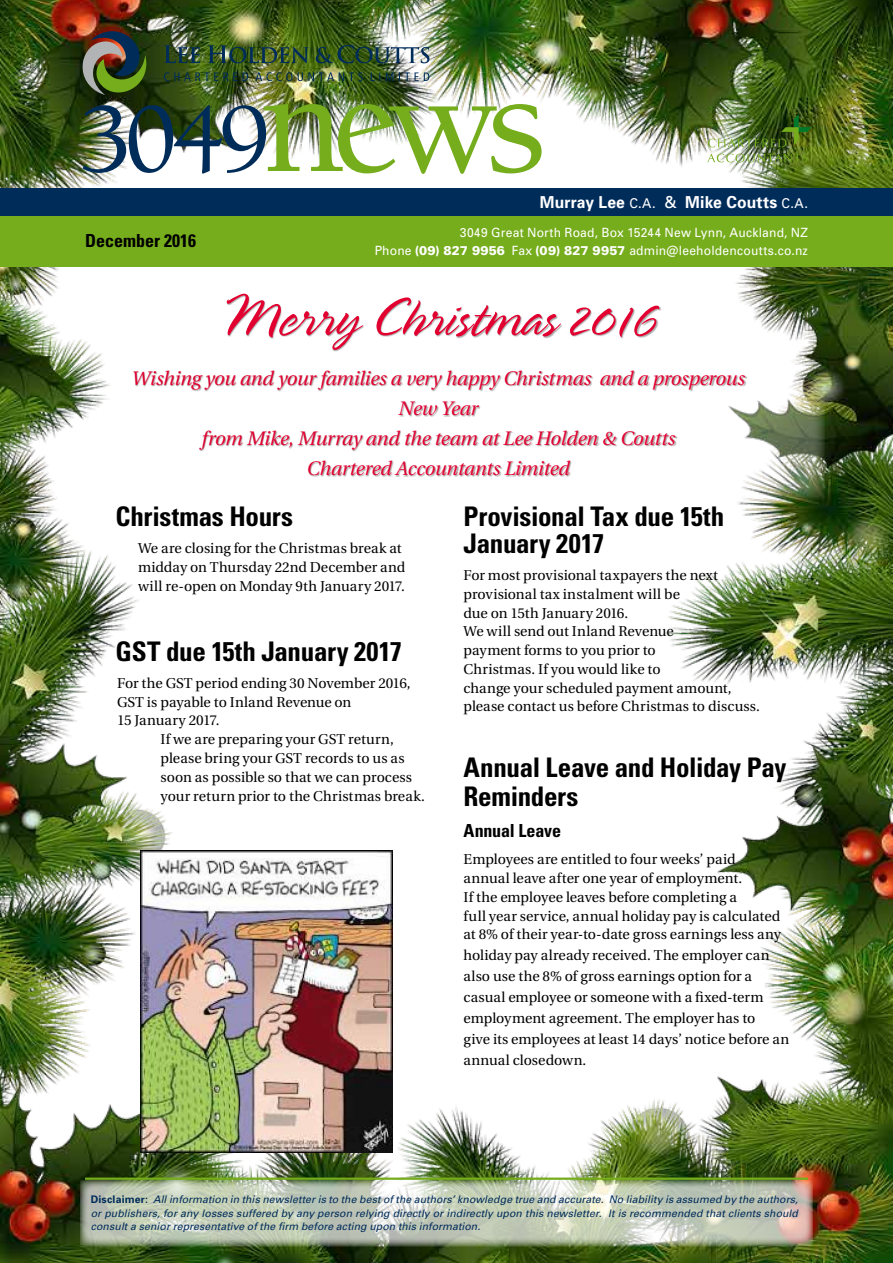
<style>
.page{position:relative;width:893px;height:1263px;background:#fff}
.page>*{position:absolute;margin:0;border:0;box-sizing:border-box;transform-origin:0 0}
.t1{font:500 100.5px "Berkeley";color:#002c5a}
.t2{font:300 60px "Spring LP";letter-spacing:-.005em;color:#e20030}
.t3{font:700 condensed 27px/27px "Univers";letter-spacing:-.01em;color:#000}
.t4{font:italic 19.5px/30px "Utopia";letter-spacing:-.015em;color:#e20030;text-align:center}
.t5{font:700 condensed 18px "Univers";color:#000}
.t6{font:700 16.5px "Univers";letter-spacing:.01em;color:#fff;scale:.95 1}
.t7{font:14.25px/18.8px "Utopia";color:#000}
.t8{font:12.75px/17.4px "Univers";letter-spacing:.015em;color:#fff;text-align:right;scale:.95 1}
.t9{font:italic 10.5px/13.2px "Univers";letter-spacing:.005em;color:#002c5a;text-align:justify}
.s1{font-size:151.5px;color:#76ad1c}
.s2{font-weight:400;font-size:13.5px}
.s3{font-weight:400}
.s4{font-weight:900}
.s5{font-weight:700;font-style:normal}
</style>
<div class="page">
<img style="left:0;top:0;width:893px;height:1263px">
<svg style="left:80px;top:1180px;width:732px;height:66px;background:#bcc4b1"></svg>
<img style="left:141px;top:850px;width:251px;height:302px">
<div style="left:0;top:214px;width:893px;height:53px;background:#76ad1c"></div>
<div style="left:0;top:188px;width:893px;height:27px;background:#002c5a"></div>
<hr style="left:85px;top:1177px;width:723px;height:3px;background:#76ad1c">
<svg style="left:707px;top:154px;width:100px;height:8px"></svg>
<img style="left:708px;top:114px;width:104px;height:33px">
<svg style="left:164px;top:45px;width:36px;height:18px"></svg>
<img style="left:208px;top:45px;width:221px;height:18px">
<img style="left:164px;top:72px;width:265px;height:9px">
<img style="left:79px;top:27px;width:69px;height:73px">
<img style="left:451px;top:383px;width:374px;height:117px">
<div style="left:134px;top:294px;width:613px;height:183px;background:#000;opacity:.34"></div>
<h1 class="t1" style="left:80px;top:86px;width:468px">3049<span class="s1">news</span></h1>
<p class="t6" style="left:540px;top:192px;width:284px">Murray Lee <span class="s2">C.A.</span> <span class="s3">&amp;</span> Mike Coutts <span class="s2">C.A.</span></p>
<p class="t8" style="left:375px;top:224px;width:458px">3049 Great North Road, Box 15244 New Lynn, Auckland, NZ<br>Phone <span class="s4">(09) 827 9956</span> Fax <span class="s4">(09) 827 9957</span> admin@leeholdencoutts.co.nz</p>
<p class="t5" style="left:85px;top:230px;width:112px">December 2016</p>
<h2 class="t2" style="left:217px;top:288px;width:442px">Merry Christmas 2016</h2>
<h3 class="t4" style="left:131px;top:364px;width:615px">Wishing you and your families a very happy Christmas and a prosperous New Year<br>from Mike, Murray and the team at Lee Holden &amp; Coutts<br>Chartered Accountants Limited</h3>
<h3 class="t3" style="left:116px;top:502px;width:179px">Christmas Hours</h3>
<p class="t7" style="left:138px;top:539px;width:269px">We are closing for the Christmas break at midday on Thursday 22nd December and will re-open on Monday 9th January 2017.</p>
<h3 class="t3" style="left:463px;top:502px;width:262px">Provisional Tax due 15th<br>January 2017</h3>
<p class="t7" style="left:463px;top:566px;width:298px">For most provisional taxpayers the next provisional tax instalment will be<br>due on 15th January 2016.<br>We will send out Inland Revenue<br>payment forms to you prior to<br>Christmas. If you would like to<br>change your scheduled payment amount, please contact us before Christmas to discuss.</p>
<h3 class="t3" style="left:116px;top:637px;width:288px">GST due 15th January 2017</h3>
<p class="t7" style="left:117px;top:674px;width:295px">For the GST period ending 30 November 2016,<br>GST is payable to Inland Revenue on<br>15 January 2017.</p>
<p class="t7" style="left:161px;top:730px;width:266px">If we are preparing your GST return, please bring your GST records to us as soon as possible so that we can process your return prior to the Christmas break.</p>
<h3 class="t3" style="left:463px;top:753px;width:324px;line-height:28.5px">Annual Leave and Holiday Pay<br>Reminders</h3>
<p class="t5" style="left:463px;top:819px;width:99px">Annual Leave</p>
<p class="t7" style="left:463px;top:850px;width:319px">Employees are entitled to four weeks’ paid annual leave after one year of employment.<br>If the employee leaves before completing a<br>full year service, annual holiday pay is calculated at 8% of their year-to-date gross earnings less any</p>
<p class="t7" style="left:463px;top:945px;width:327px;line-height:21px">holiday pay already received. The employer can also use the 8% of gross earnings option for a casual employee or someone with a fixed-term employment agreement. The employer has to<br>give its employees at least 14 days’ notice before an annual closedown.</p>
<p class="t9" style="left:91px;top:1193px;width:709px"><span class="s5">Disclaimer:</span> All information in this newsletter is to the best of the authors’ knowledge true and accurate. No liability is assumed by the authors, or publishers, for any losses suffered by any person relying directly or indirectly upon this newsletter. It is recommended that clients should consult a senior representative of the firm before acting upon this information.</p>
</div>
